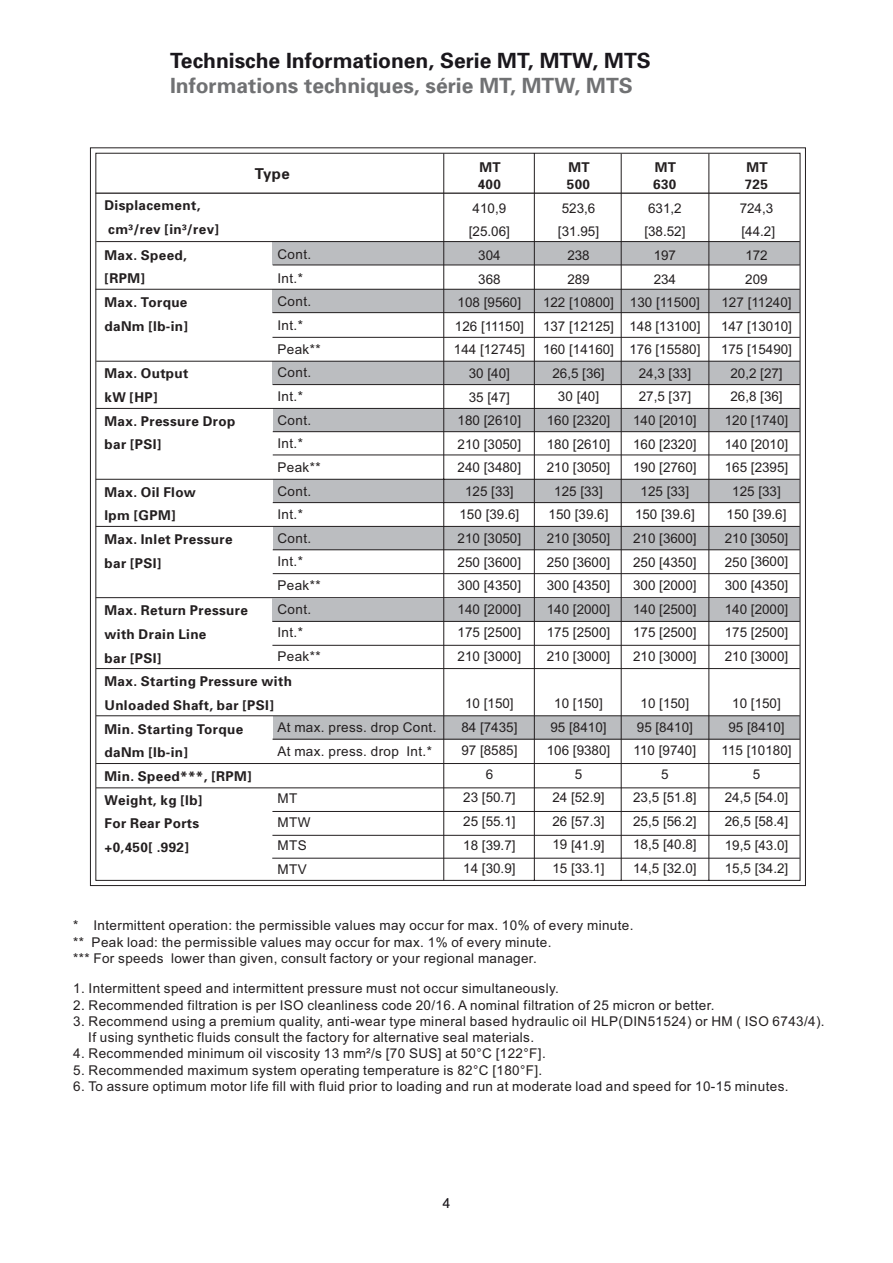
<style>
.page{position:relative;width:893px;height:1263px;background:#fff}
.page>*{position:absolute;margin:0;border:0;box-sizing:border-box;transform-origin:0 0}
.t1{font:700 21px "Univers";color:#1a171c}
.t2{font:700 21px "Univers";color:#707173}
.t3{font:700 15px "Univers";color:#231f20}
.t4{font:15px "Nimbus San";color:#1a171c}
.t5{font:13.5px/23.7px "Arial";letter-spacing:.025em;color:#231f20}
.t6{font:13.5px/23.5px "Arial";color:#231f20;text-align:center}
.t7{font:700 13.5px/23.7px "Univers";letter-spacing:.025em;color:#231f20}
</style>
<div class="page">
<svg style="left:90px;top:147px;width:716px;height:739px"></svg>
<h1 class="t1" style="left:170px;top:47px;width:482px">Technische Informationen, Serie MT, MTW, MTS</h1>
<h1 class="t2" style="left:170px;top:72px;width:464px">Informations techniques, série MT, MTW, MTS</h1>
<p class="t3" style="left:255px;top:164px;width:37px">Type</p>
<p class="t7" style="left:478px;top:159px;width:25px;line-height:16.6px">MT<br>400</p>
<p class="t7" style="left:567px;top:159px;width:25px;line-height:16.6px">MT<br>500</p>
<p class="t7" style="left:745px;top:159px;width:25px;line-height:16.6px">MT<br>725</p>
<p class="t7" style="left:653px;top:159px;width:25px;line-height:16.6px">MT<br>630</p>
<p class="t7" style="left:105px;top:193px;width:97px">Displacement,</p>
<p class="t7" style="left:108px;top:217px;width:112px">cm³/rev [in³/rev]</p>
<p class="t7" style="left:105px;top:266px;width:42px">[RPM]</p>
<p class="t5" style="left:277px;top:243px;width:45px">Cont.<br>Int.*<br>Cont.<br>Int.*<br>Peak**<br>Cont.<br>Int.*<br>Cont.<br>Int.*<br>Peak**<br>Cont.<br>Int.*<br>Cont.<br>Int.*<br>Peak**<br>Cont.<br>Int.*<br>Peak**</p>
<p class="t7" style="left:105px;top:243px;width:84px">Max. Speed,</p>
<p class="t7" style="left:105px;top:290px;width:85px">Max. Torque daNm [lb-in]</p>
<p class="t7" style="left:105px;top:361px;width:132px">Max. Output<br>kW [HP]<br>Max. Pressure Drop bar [PSI]</p>
<p class="t7" style="left:105px;top:480px;width:130px">Max. Oil Flow<br>lpm [GPM]<br>Max. Inlet Pressure bar [PSI]</p>
<p class="t7" style="left:105px;top:598px;width:189px">Max. Return Pressure<br>with Drain Line<br>bar [PSI]<br>Max. Starting Pressure with<br>Unloaded Shaft, bar [PSI]<br>Min. Starting Torque<br>daNm [lb-in]</p>
<p class="t5" style="left:277px;top:715px;width:160px">At max. press. drop Cont.</p>
<p class="t5" style="left:277px;top:739px;width:156px">At max. press. drop Int.*</p>
<p class="t7" style="left:105px;top:764px;width:149px">Min. Speed***, [RPM]</p>
<p class="t7" style="left:105px;top:788px;width:99px">Weight, kg [lb]<br>For Rear Ports</p>
<p class="t7" style="left:105px;top:835px;width:86px">+0,450 .992]</p>
<p class="t7" style="left:148px;top:835px;width:6px">[</p>
<p class="t5" style="left:277px;top:786px;width:34px">MT<br>MTW<br>MTS</p>
<p class="t5" style="left:277px;top:857px;width:31px">MTV</p>
<p class="t6" style="left:469px;top:196px;width:43px">410,9 [25.06]<br>304<br>368</p>
<p class="t6" style="left:455px;top:314px;width:71px">126 [11150]</p>
<p class="t5" style="left:458px;top:291px;width:65px">108 9560]</p>
<p class="t5" style="left:484px;top:291px;width:5px">[</p>
<p class="t6" style="left:454px;top:338px;width:73px">144 [12745]<br>30 [40]<br>35 [47]<br>180 [2610]<br>210 [3050]<br>240 [3480]<br>125 [33]<br>150 [39.6]<br>210 [3050]<br>250 [3600]<br>300 [4350]<br>140 [2000]<br>175 [2500]<br>210 [3000]</p>
<p class="t6" style="left:461px;top:692px;width:58px">10 [150]<br>84 [7435]<br>97 [8585]<br>6<br>23 [50.7]<br>25 [55.1]<br>18 [39.7]<br>14 [30.9]</p>
<p class="t5" style="left:558px;top:196px;width:43px">523,6 [31.95]</p>
<p class="t5" style="left:644px;top:196px;width:43px">631,2 [38.52]</p>
<p class="t5" style="left:567px;top:244px;width:24px">238<br>289</p>
<p class="t5" style="left:654px;top:244px;width:24px">197<br>234</p>
<p class="t6" style="left:543px;top:291px;width:73px">122 [10800]<br>137 [12125]<br>160 [14160]<br>26,5 [36]<br>30 [40]<br>160 [2320]<br>180 [2610]<br>210 [3050]<br>125 [33]<br>150 [39.6]<br>210 [3050]<br>250 [3600]<br>300 [4350]<br>140 [2000]<br>175 [2500]<br>210 [3000]</p>
<p class="t6" style="left:547px;top:692px;width:65px">10 [150]<br>95 [8410]<br>106 [9380]</p>
<p class="t5" style="left:552px;top:786px;width:54px;text-align:justify">24 [52.9] 26 [57.3] 19 [41.9] 15 [33.1]</p>
<p class="t5" style="left:575px;top:762px;width:9px">5</p>
<p class="t6" style="left:629px;top:291px;width:73px">130 [11500]<br>148 [13100]<br>176 [15580]<br>24,3 [33]<br>27,5 [37]<br>140 [2010]<br>160 [2320]<br>190 [2760]<br>125 [33]<br>150 [39.6]<br>210 [3600]<br>250 [4350]<br>300 [2000]<br>140 [2500]<br>175 [2500]<br>210 [3000]</p>
<p class="t6" style="left:634px;top:692px;width:64px">10 [150]<br>95 [8410]<br>110 [9740]</p>
<p class="t5" style="left:633px;top:786px;width:65px;text-align:justify">23,5 [51.8] 25,5 [56.2] 18,5 [40.8] 14,5 [32.0]</p>
<p class="t5" style="left:661px;top:762px;width:9px">5</p>
<p class="t6" style="left:740px;top:196px;width:37px;text-align:left">724,3 [44.2]<br>172<br>209</p>
<p class="t6" style="left:721px;top:314px;width:73px">147 [13010]</p>
<p class="t6" style="left:721px;top:291px;width:72px">127 [11240]</p>
<p class="t6" style="left:721px;top:338px;width:73px">175 [15490]<br>20,2 [27]<br>26,8 [36]<br>120 [1740]<br>140 [2010]<br>165 2395]<br>125 [33]</p>
<p class="t5" style="left:751px;top:456px;width:5px">[</p>
<p class="t6" style="left:725px;top:503px;width:65px;text-align:left">150 [39.6]<br>210 [3050]<br>250 [3600]<br>300 [4350]<br>140 [2000]<br>175 [2500]<br>210 [3000]</p>
<p class="t6" style="left:721px;top:692px;width:72px">10 [150]<br>95 [8410]<br>115 [10180]</p>
<p class="t5" style="left:725px;top:786px;width:65px;text-align:justify">24,5 [54.0] 26,5 [58.4] 19,5 [43.0] 15,5 [34.2]</p>
<p class="t5" style="left:753px;top:762px;width:9px">5</p>
<p class="t5" style="left:73px;top:917px;width:562px;line-height:16.6px">* Intermittent operation: the permissible values may occur for max. 10% of every minute. ** Peak load: the permissible values may occur for max. 1% of every minute.<br>*** For speeds lower than given, consult factory or your regional manager.</p>
<p class="t5" style="left:73px;top:977px;width:487px">1. Intermittent speed and intermittent pressure must not occur simultaneously.</p>
<p class="t5" style="left:88px;top:1025px;width:447px">If using synthetic fluids consult the factory for alternative seal materials.</p>
<p class="t5" style="left:73px;top:993px;width:643px">2. Recommended filtration is per ISO cleanliness code 20/16. A nominal filtration of 25 micron or better.</p>
<p class="t5" style="left:73px;top:1010px;width:753px">3. Recommend using a premium quality, anti-wear type mineral based hydraulic oil HLP(DIN51524) or HM ( ISO 6743/4).</p>
<p class="t5" style="left:73px;top:1042px;width:474px">4. Recommended minimum oil viscosity 13 mm²/s [70 SUS] at 50°C [122°F].</p>
<p class="t5" style="left:73px;top:1058px;width:471px">5. Recommended maximum system operating temperature is 82°C [180°F].</p>
<p class="t5" style="left:73px;top:1075px;width:717px">6. To assure optimum motor life fill with fluid prior to loading and run at moderate load and speed for 10-15 minutes.</p>
<p class="t4" style="left:442px;top:1195px;width:10px">4</p>
</div>
